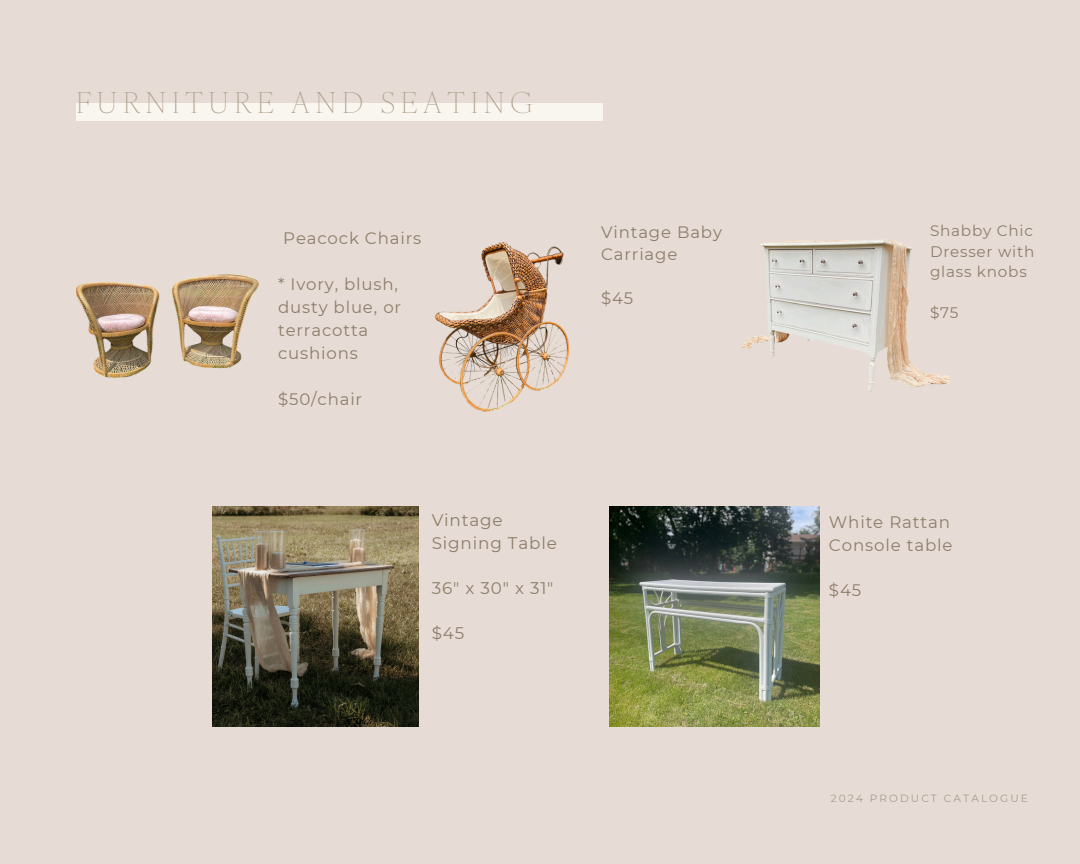
<style>
.page{position:relative;width:1080px;height:864px;background:#e6dcd5}
.page>*{position:absolute;margin:0;border:0;box-sizing:border-box;transform-origin:0 0}
.t1{font:100 28.8px "Ivy Ora Display";letter-spacing:.2em;color:#af9f8a}
.t2{font:16.8px/22.5px "Montserrat";letter-spacing:.05em;color:#8e7d69}
.t3{font:16.65px/23px "Montserrat";letter-spacing:.05em;color:#8e7d69}
.t4{font:16.5px/22px "Montserrat";letter-spacing:.05em;color:#8e7d69}
.t5{font:15.15px/20.2px "Montserrat";letter-spacing:.05em;color:#8e7d69;text-align:justify}
.t6{font:10.5px "Montserrat";letter-spacing:.2em;color:#a59d8e}
</style>
<div class="page">
<div style="left:76px;top:104px;width:527px;height:17px;background:#f9f5ef"></div>
<img style="left:743px;top:239px;width:207px;height:153px">
<img style="left:434px;top:242px;width:136px;height:170px">
<img style="left:76px;top:274px;width:184px;height:104px">
<img style="left:213px;top:507px;width:206px;height:219px">
<img style="left:610px;top:507px;width:209px;height:219px">
<h1 class="t1" style="left:76px;top:83px;width:458px">FURNITURE AND SEATING</h1>
<h2 class="t3" style="left:283px;top:227px;width:139px">Peacock Chairs</h2>
<h2 class="t3" style="left:278px;top:273px;width:125px">* Ivory, blush, dusty blue, or terracotta cushions</h2>
<p class="t3" style="left:278px;top:388px;width:86px">$50/chair</p>
<h2 class="t2" style="left:432px;top:509px;width:127px">Vintage<br>Signing Table</h2>
<h2 class="t2" style="left:432px;top:576px;width:123px">36" x 30" x 31"</h2>
<p class="t2" style="left:432px;top:621px;width:34px">$45</p>
<h2 class="t4" style="left:601px;top:221px;width:122px">Vintage Baby<br>Carriage</h2>
<p class="t4" style="left:601px;top:287px;width:34px">$45</p>
<h2 class="t5" style="left:930px;top:221px;width:106px">Shabby Chic Dresser with glass knobs</h2>
<h2 class="t5" style="left:930px;top:302px;width:30px">$75</h2>
<h2 class="t3" style="left:829px;top:511px;width:125px;line-height:22.5px">White Rattan<br>Console table</h2>
<h2 class="t3" style="left:829px;top:578px;width:34px">$45</h2>
<p class="t6" style="left:831px;top:792px;width:199px">2024 PRODUCT CATALOGUE</p>
</div>
